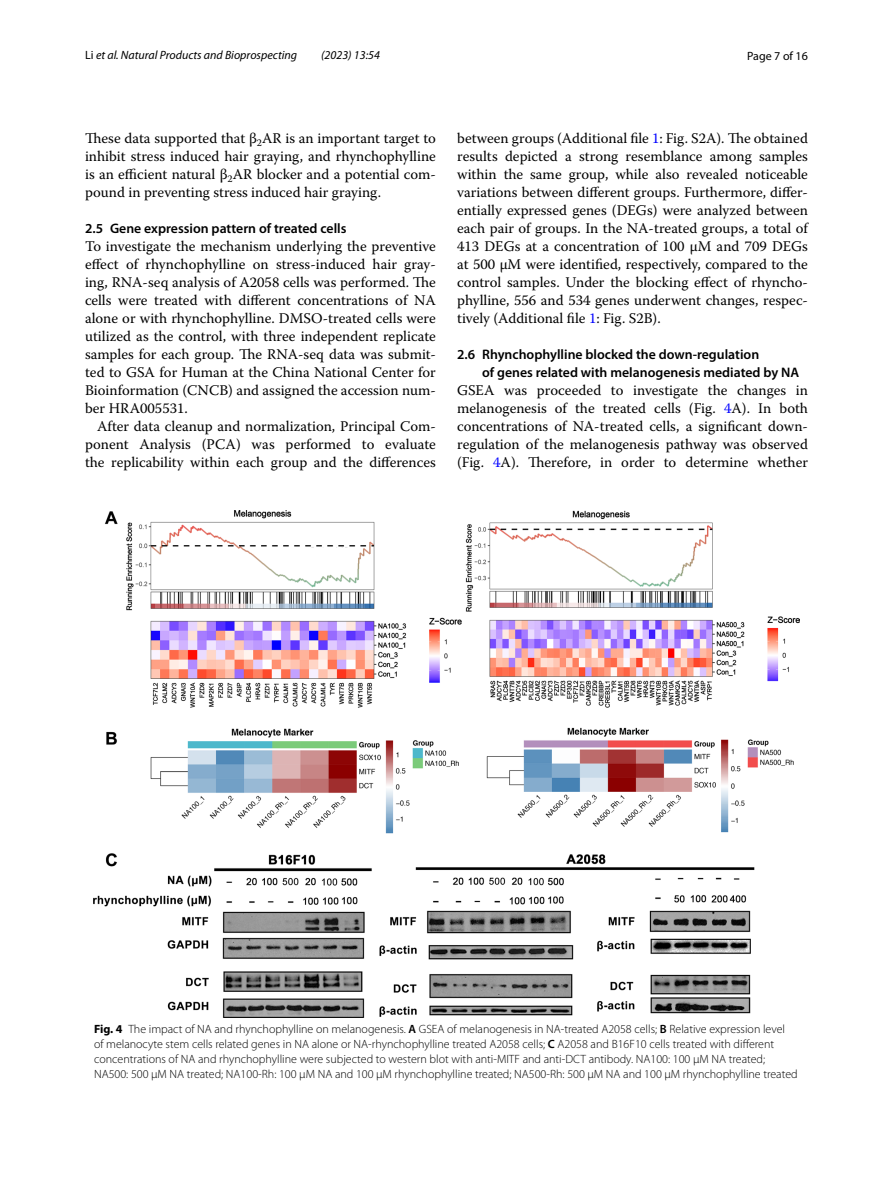
<style>
.page{position:relative;width:893px;height:1187px;background:#fff}
.page>*{position:absolute;margin:0;border:0;box-sizing:border-box;transform-origin:0 0}
.t1{font:14.7px/18px "Warnock Pro";color:#000;text-align:justify}
.t2{font:600 13.8px/18px "Myriad Pro";color:#000}
.t3{font:300 12px/15px "Myriad Pro";color:#000}
.t4{font:italic 12px "Myriad Pro";color:#000}
.t5{font:12px "Myriad Pro";color:#000}
.s1{font-style:normal}
.s2{color:#00f}
.s3{font-weight:700}
.s4{font-weight:600}
</style>
<div class="page">
<img style="left:94px;top:511px;width:705px;height:506px">
<p class="t4" style="left:85px;top:48px;width:214px"><span class="s1">Li</span> et al. Natural Products and Bioprospecting</p>
<p class="t4" style="left:321px;top:48px;width:60px">(2023) 13:54</p>
<p class="t5" style="left:747px;top:48px;width:62px">Page 7 of 16</p>
<p class="t1" style="left:85px;top:128px;width:352px">These data supported that β<sub>2</sub>AR is an important target to inhibit stress induced hair graying, and rhynchophylline is an efficient natural β<sub>2</sub>AR blocker and a potential com&shy;pound in preventing stress induced hair graying.</p>
<p class="t2" style="left:85px;top:219px;width:263px">2.5 Gene expression pattern of treated cells</p>
<p class="t1" style="left:85px;top:236px;width:352px">To investigate the mechanism underlying the preventive effect of rhynchophylline on stress-induced hair gray&shy;ing, RNA-seq analysis of A2058 cells was performed. The cells were treated with different concentrations of NA alone or with rhynchophylline. DMSO-treated cells were utilized as the control, with three independent replicate samples for each group. The RNA-seq data was submit&shy;ted to GSA for Human at the China National Center for Bioinformation (CNCB) and assigned the accession num&shy;ber HRA005531.</p>
<p class="t1" style="left:85px;top:416px;width:352px;text-indent:12px">After data cleanup and normalization, Principal Com&shy;ponent Analysis (PCA) was performed to evaluate the replicability within each group and the differences</p>
<p class="t1" style="left:457px;top:128px;width:352px">between groups (Additional file <span class="s2">1</span>: Fig. S2A). The obtained results depicted a strong resemblance among samples within the same group, while also revealed noticeable variations between different groups. Furthermore, differ&shy;entially expressed genes (DEGs) were analyzed between each pair of groups. In the NA-treated groups, a total of 413 DEGs at a concentration of 100 µM and 709 DEGs at 500 µM were identified, respectively, compared to the control samples. Under the blocking effect of rhyncho&shy;phylline, 556 and 534 genes underwent changes, respec&shy;tively (Additional file <span class="s2">1</span>: Fig. S2B).</p>
<p class="t2" style="left:482px;top:345px;width:319px;text-indent:-25px">2.6 Rhynchophylline blocked the down‑regulation<br>of genes related with melanogenesis mediated by NA</p>
<p class="t1" style="left:457px;top:380px;width:352px">GSEA was proceeded to investigate the changes in melanogenesis of the treated cells (Fig. <span class="s2">4</span>A). In both concentrations of NA-treated cells, a significant down&shy;regulation of the melanogenesis pathway was observed (Fig. <span class="s2">4</span>A). Therefore, in order to determine whether</p>
<p class="t3" style="left:94px;top:1021px;width:705px"><span class="s3">Fig. 4</span> The impact of NA and rhynchophylline on melanogenesis. <span class="s4">A</span> GSEA of melanogenesis in NA-treated A2058 cells; <span class="s4">B</span> Relative expression level<br>of melanocyte stem cells related genes in NA alone or NA-rhynchophylline treated A2058 cells; <span class="s4">C</span> A2058 and B16F10 cells treated with different concentrations of NA and rhynchophylline were subjected to western blot with anti-MITF and anti-DCT antibody. NA100: 100 µM NA treated; NA500: 500 µM NA treated; NA100-Rh: 100 µM NA and 100 µM rhynchophylline treated; NA500-Rh: 500 µM NA and 100 µM rhynchophylline treated</p>
</div>
